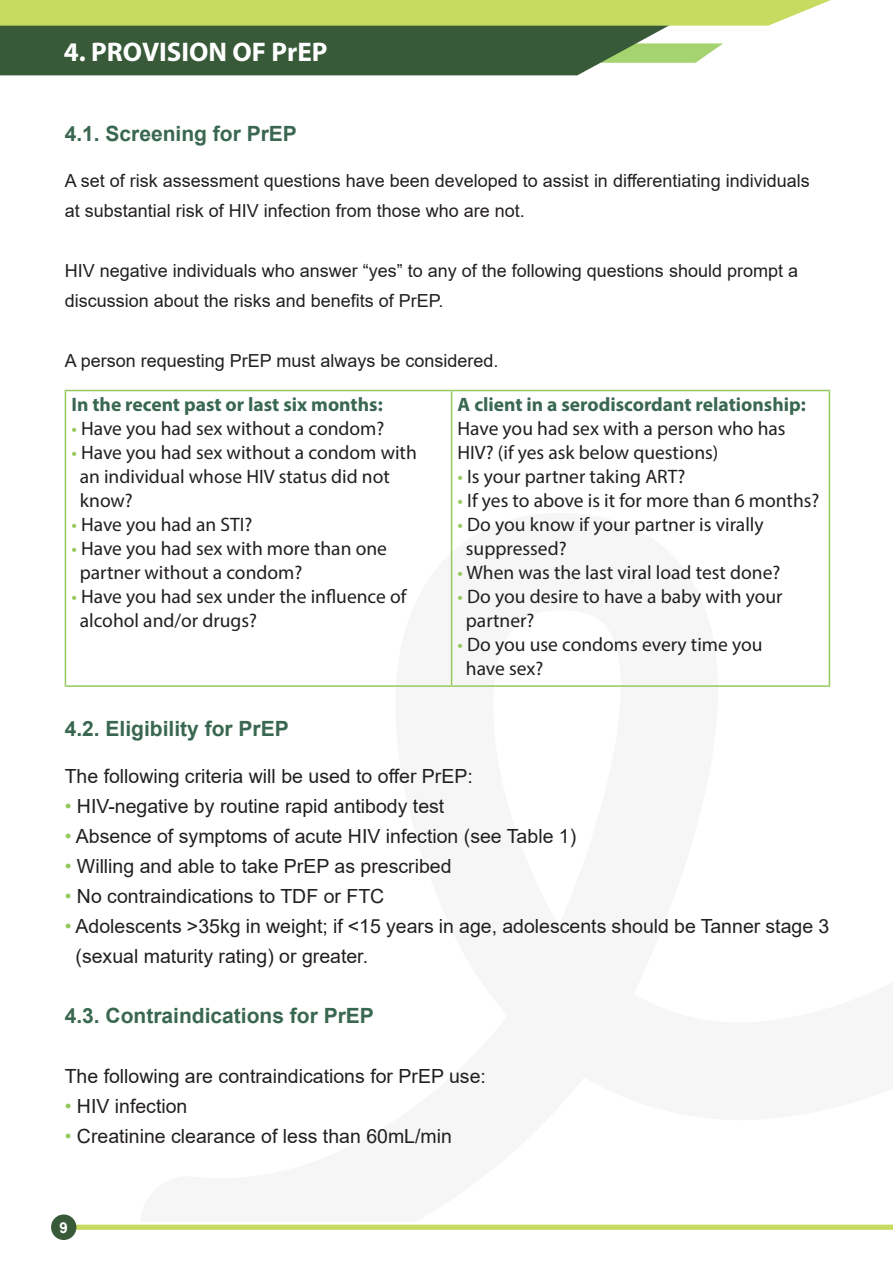
<style>
.page{position:relative;width:893px;height:1263px;background:#fff}
.page>*{position:absolute;margin:0;border:0;box-sizing:border-box;transform-origin:0 0}
.t1{font:700 27px "Myriad Pro";color:#fff}
.t2{font:700 21px "Arial";color:#396751}
.t3{font:19.5px/24px "Myriad Pro";color:#231f20}
.t4{font:19.5px "Arial";color:#231f20}
.t5{font:700 19.5px "Myriad Pro";color:#396751}
.t6{font:18px/30px "Arial";color:#231f20}
.t7{font:700 15px "Arial";color:#fff}
.s1{color:#93ca5d}
</style>
<div class="page">
<svg style="left:697px;top:43px;width:26px;height:19px"></svg>
<svg style="left:0;top:26px;width:697px;height:49px;background:#496947"></svg>
<svg style="left:0;top:0;width:831px;height:26px;background:#c7db66"></svg>
<div style="left:73px;top:1224px;width:820px;height:6px;background:#c8db61"></div>
<div style="left:51px;top:1214px;width:25px;height:26px;background:#395a39;border-radius:50%"></div>
<hr style="left:452px;top:390px;width:378px;height:1px;background:#93ca5d">
<hr style="left:829px;top:391px;width:1px;height:294px;background:#93ca5d">
<hr style="left:452px;top:685px;width:378px;height:2px;background:#93ca5d">
<hr style="left:65px;top:390px;width:387px;height:1px;background:#93ca5d">
<hr style="left:65px;top:391px;width:1px;height:294px;background:#93ca5d">
<hr style="left:451px;top:391px;width:1px;height:294px;background:#93ca5d">
<hr style="left:65px;top:685px;width:387px;height:2px;background:#93ca5d">
<p class="t1" style="left:64px;top:34px;width:265px">4. PROVISION OF PrEP</p>
<p class="t2" style="left:65px;top:119px;width:234px">4.1. Screening for PrEP</p>
<p class="t6" style="left:65px;top:166px;width:746px">A set of risk assessment questions have been developed to assist in differentiating individuals at substantial risk of HIV infection from those who are not.</p>
<p class="t6" style="left:65px;top:256px;width:735px">HIV negative individuals who answer “yes” to any of the following questions should prompt a discussion about the risks and benefits of PrEP.</p>
<p class="t6" style="left:65px;top:346px;width:435px">A person requesting PrEP must always be considered.</p>
<p class="t5" style="left:71px;top:392px;width:313px">In the recent past or last six months:</p>
<p class="t3" style="left:71px;top:416px;width:314px"><span class="s1">•</span> Have you had sex without a condom?</p>
<p class="t3" style="left:71px;top:440px;width:347px"><span class="s1">•</span> Have you had sex without a condom with</p>
<p class="t3" style="left:80px;top:464px;width:312px">an individual whose HIV status did not</p>
<p class="t3" style="left:80px;top:488px;width:55px">know?</p>
<p class="t3" style="left:71px;top:512px;width:182px"><span class="s1">•</span> Have you had an STI?</p>
<p class="t3" style="left:71px;top:536px;width:317px"><span class="s1">•</span> Have you had sex with more than one</p>
<p class="t3" style="left:80px;top:560px;width:224px">partner without a condom?</p>
<p class="t3" style="left:71px;top:584px;width:337px"><span class="s1">•</span> Have you had sex under the influence of</p>
<p class="t3" style="left:80px;top:608px;width:179px">alcohol and/or drugs?</p>
<p class="t5" style="left:458px;top:392px;width:350px">A client in a serodiscordant relationship:</p>
<p class="t3" style="left:458px;top:416px;width:330px">Have you had sex with a person who has<br>HIV? (if yes ask below questions)</p>
<p class="t3" style="left:458px;top:464px;width:229px"><span class="s1">•</span> Is your partner taking ART?</p>
<p class="t3" style="left:458px;top:488px;width:363px"><span class="s1">•</span> If yes to above is it for more than 6 months?</p>
<p class="t3" style="left:458px;top:512px;width:308px"><span class="s1">•</span> Do you know if your partner is virally</p>
<p class="t3" style="left:466px;top:536px;width:102px">suppressed?</p>
<p class="t3" style="left:458px;top:560px;width:324px"><span class="s1">•</span> When was the last viral load test done?</p>
<p class="t3" style="left:458px;top:584px;width:327px"><span class="s1">•</span> Do you desire to have a baby with your</p>
<p class="t3" style="left:466px;top:608px;width:70px">partner?</p>
<p class="t3" style="left:458px;top:632px;width:306px"><span class="s1">•</span> Do you use condoms every time you</p>
<p class="t3" style="left:466px;top:656px;width:79px">have sex?</p>
<p class="t2" style="left:65px;top:714px;width:226px">4.2. Eligibility for PrEP</p>
<p class="t4" style="left:65px;top:762px;width:410px">The following criteria will be used to offer PrEP:</p>
<p class="t4" style="left:65px;top:792px;width:381px"><span class="s1">•</span> HIV-negative by routine rapid antibody test</p>
<p class="t4" style="left:65px;top:822px;width:513px"><span class="s1">•</span> Absence of symptoms of acute HIV infection (see Table 1)</p>
<p class="t4" style="left:65px;top:852px;width:388px"><span class="s1">•</span> Willing and able to take PrEP as prescribed</p>
<p class="t4" style="left:65px;top:882px;width:321px"><span class="s1">•</span> No contraindications to TDF or FTC</p>
<p class="t4" style="left:65px;top:912px;width:766px"><span class="s1">•</span> Adolescents &gt;35kg in weight; if &lt;15 years in age, adolescents should be Tanner stage 3</p>
<p class="t4" style="left:76px;top:942px;width:294px">(sexual maturity rating) or greater.</p>
<p class="t2" style="left:65px;top:1000px;width:311px">4.3. Contraindications for PrEP</p>
<p class="t4" style="left:65px;top:1062px;width:423px">The following are contraindications for PrEP use:</p>
<p class="t4" style="left:65px;top:1092px;width:124px"><span class="s1">•</span> HIV infection</p>
<p class="t4" style="left:65px;top:1122px;width:389px"><span class="s1">•</span> Creatinine clearance of less than 60mL/min</p>
<p class="t7" style="left:60px;top:1217px;width:10px">9</p>
</div>
